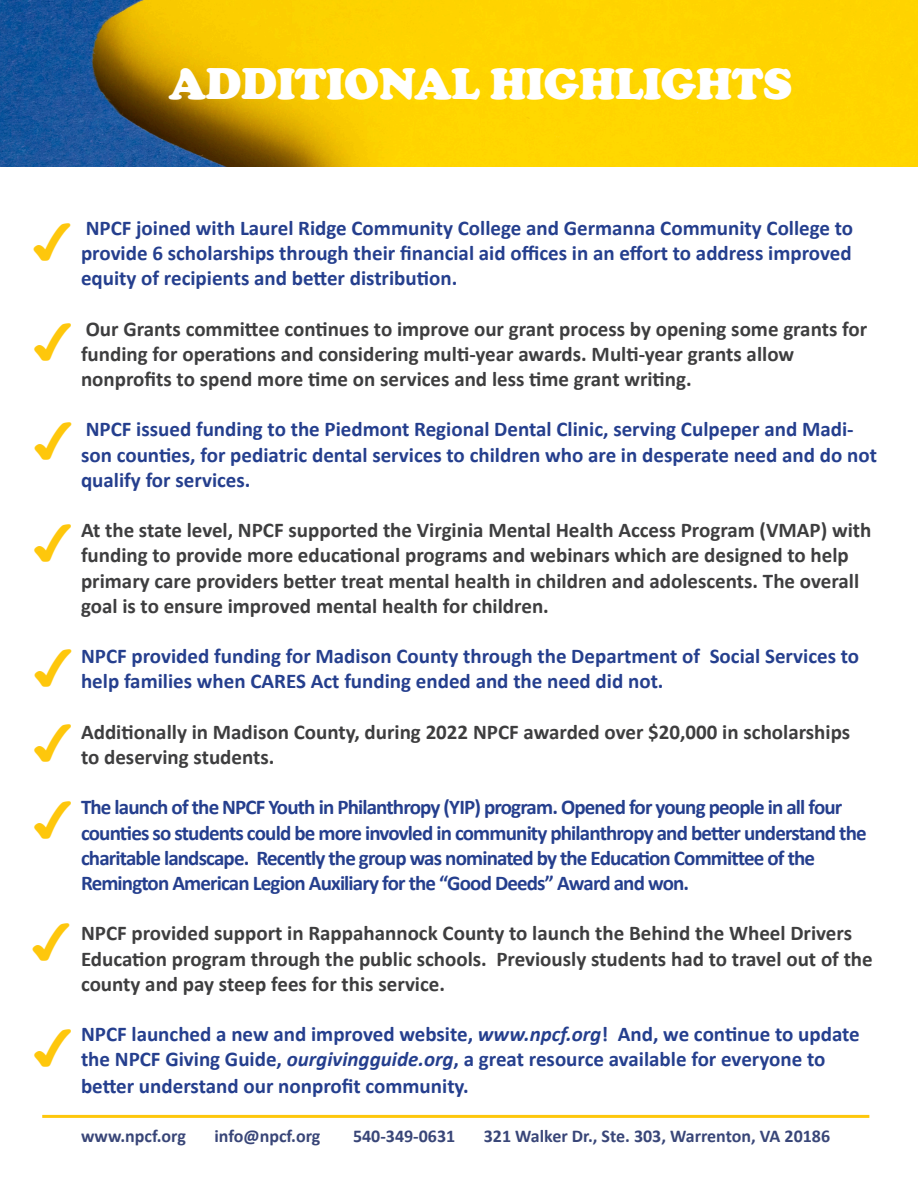
<style>
.page{position:relative;width:918px;height:1188px;background:#fff}
.page>*{position:absolute;margin:0;border:0;box-sizing:border-box;transform-origin:0 0}
.t1{font:48px "Monotype Sorts";color:#fec70c}
.t2{font:900 45px "Cooper";letter-spacing:-.01em;color:#fff}
.t3{font:700 21px/25.2px "Calibri";color:#3e3e3f}
.t4{font:700 21px/25.2px "Calibri";color:#253f8e}
.t5{font:700 21px/25.2px "Calibri";letter-spacing:-.04em;color:#253f8e}
.t6{font:700 18px "Calibri";color:#394678}
.s1{font-style:italic}
</style>
<div class="page">
<hr style="left:42px;top:1115px;width:827px;height:3px;background:#fec70c">
<img style="left:0;top:0;width:918px;height:166px">
<p class="t2" style="left:169px;top:58px;width:625px">ADDITIONAL HIGHLIGHTS</p>
<p class="t1" style="left:32px;top:222px;width:45px">4</p>
<p class="t1" style="left:33px;top:321px;width:45px">4</p>
<p class="t1" style="left:33px;top:421px;width:45px">4</p>
<p class="t1" style="left:33px;top:523px;width:45px">4</p>
<p class="t1" style="left:33px;top:648px;width:45px">4</p>
<p class="t1" style="left:33px;top:723px;width:45px">4</p>
<p class="t1" style="left:33px;top:800px;width:45px">4</p>
<p class="t1" style="left:31px;top:922px;width:45px">4</p>
<p class="t1" style="left:33px;top:1027px;width:45px">4</p>
<p class="t4" style="left:81px;top:215px;width:774px;text-align:justify">NPCF joined with Laurel Ridge Community College and Germanna Community College to provide 6 scholarships through their financial aid offices in an effort to address improved equity of recipients and better distribution.</p>
<p class="t3" style="left:81px;top:316px;width:788px">Our Grants committee continues to improve our grant process by opening some grants for funding for operations and considering multi-year awards. Multi-year grants allow nonprofits to spend more time on services and less time grant writing.</p>
<p class="t4" style="left:81px;top:417px;width:798px">NPCF issued funding to the Piedmont Regional Dental Clinic, serving Culpeper and Madi&shy;son counties, for pediatric dental services to children who are in desperate need and do not qualify for services.</p>
<p class="t3" style="left:81px;top:518px;width:792px">At the state level, NPCF supported the Virginia Mental Health Access Program (VMAP) with funding to provide more educational programs and webinars which are designed to help primary care providers better treat mental health in children and adolescents. The overall goal is to ensure improved mental health for children.</p>
<p class="t4" style="left:81px;top:644px;width:780px">NPCF provided funding for Madison County through the Department of Social Services to help families when CARES Act funding ended and the need did not.</p>
<p class="t3" style="left:81px;top:719px;width:771px">Additionally in Madison County, during 2022 NPCF awarded over $20,000 in scholarships to deserving students.</p>
<p class="t5" style="left:81px;top:795px;width:787px">The launch of the NPCF Youth in Philanthropy (YIP) program. Opened for young people in all four counties so students could be more invovled in community philanthropy and better understand the charitable landscape. Recently the group was nominated by the Education Committee of the Remington American Legion Auxiliary for the “Good Deeds” Award and won.</p>
<p class="t3" style="left:81px;top:921px;width:793px">NPCF provided support in Rappahannock County to launch the Behind the Wheel Drivers<br>Education program through the public schools. Previously students had to travel out of the county and pay steep fees for this service.</p>
<p class="t4" style="left:81px;top:1021px;width:780px;line-height:25.7px">NPCF launched a new and improved website, <span class="s1">www.npcf.org</span>! And, we continue to update the NPCF Giving Guide, <span class="s1">ourgivingguide.org</span>, a great resource available for everyone to better understand our nonprofit community.</p>
<p class="t6" style="left:81px;top:1125px;width:106px">www.npcf.org</p>
<p class="t6" style="left:214px;top:1125px;width:108px">info@npcf.org</p>
<p class="t6" style="left:353px;top:1125px;width:104px">540-349-0631</p>
<p class="t6" style="left:484px;top:1125px;width:348px">321 Walker Dr., Ste. 303, Warrenton, VA 20186</p>
</div>
